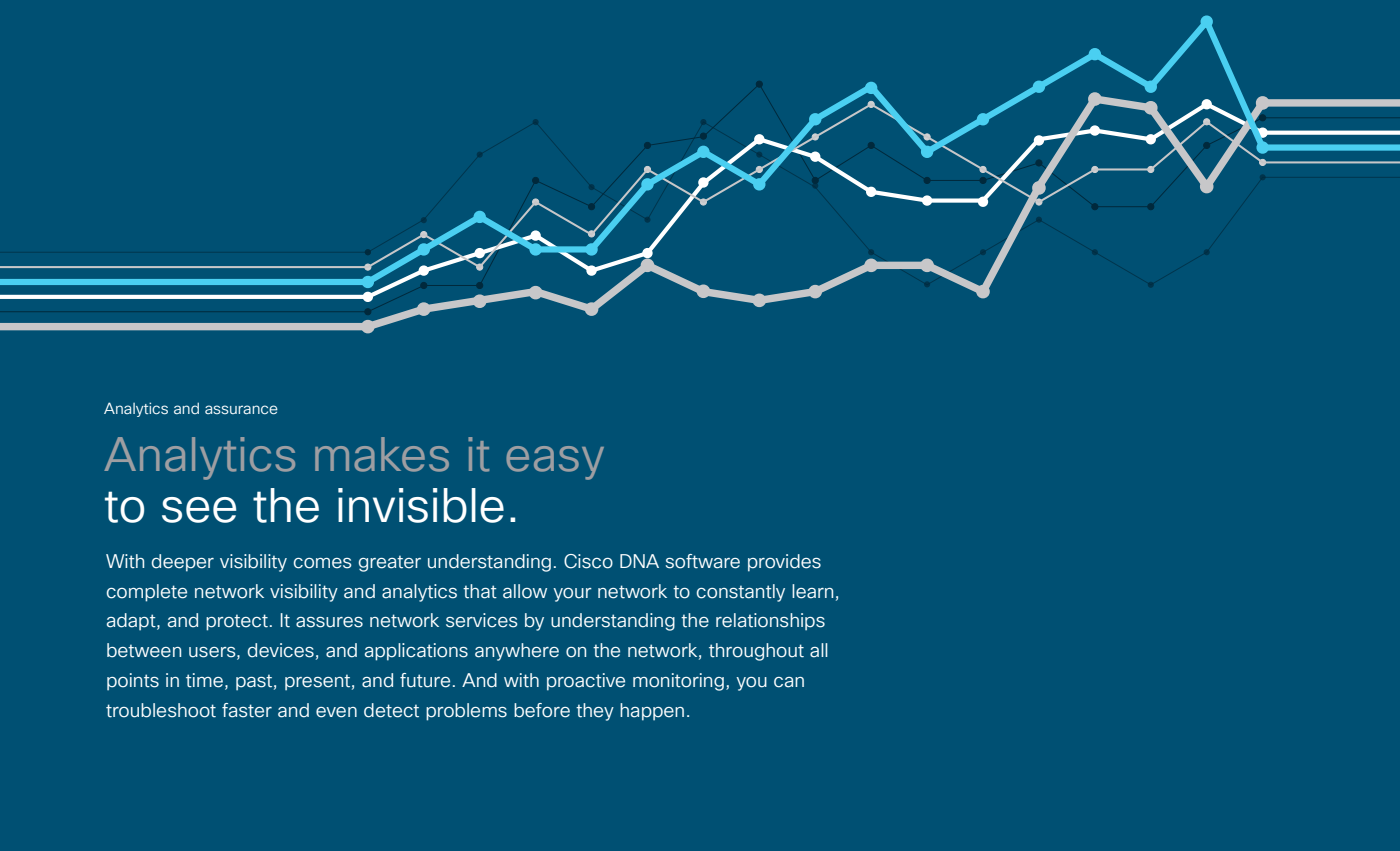
<style>
.page{position:relative;width:1400px;height:851px;background:#005073}
.page>*{position:absolute;margin:0;border:0;box-sizing:border-box;transform-origin:0 0}
.t1{font:47.25px "Cisco Sans TT Light";color:#9e9ea2}
.t2{font:47.25px "Cisco Sans TT Light";color:#fff}
.t3{font:19.25px/29.8px "Cisco Sans TT Light";color:#fff}
.t4{font:15.75px "Cisco Sans TT Light";color:#fff}
</style>
<div class="page">
<svg style="left:0;top:288px;width:990px;height:46px"></svg>
<svg style="left:0;top:15px;width:1400px;height:273px"></svg>
<p class="t4" style="left:104px;top:399px;width:175px">Analytics and assurance</p>
<h1 class="t1" style="left:104px;top:424px;width:502px">Analytics makes it easy</h1>
<h1 class="t2" style="left:104px;top:474px;width:417px">to see the invisible.</h1>
<p class="t3" style="left:106px;top:547px;width:736px">With deeper visibility comes greater understanding. Cisco DNA software provides complete network visibility and analytics that allow your network to constantly learn, adapt, and protect. It assures network services by understanding the relationships between users, devices, and applications anywhere on the network, throughout all points in time, past, present, and future. And with proactive monitoring, you can troubleshoot faster and even detect problems before they happen.</p>
</div>
